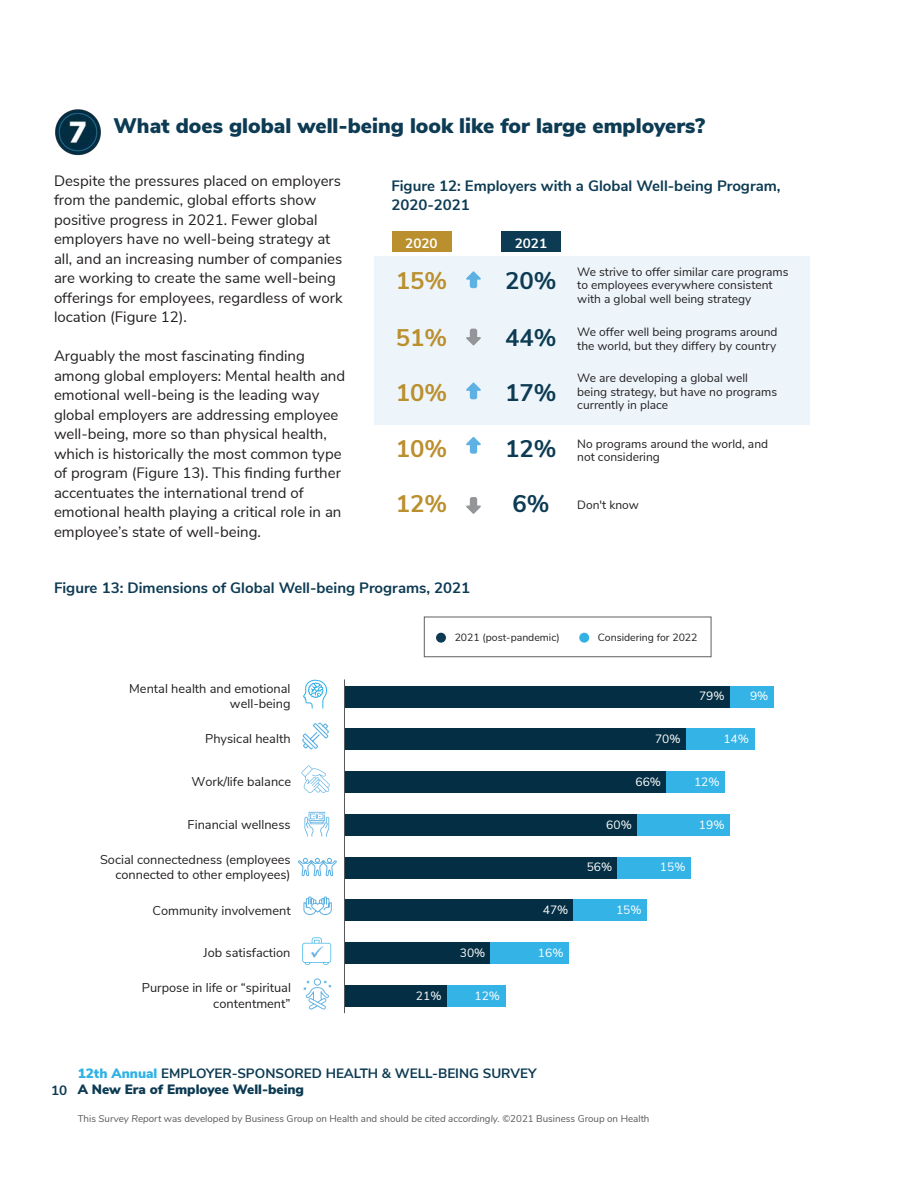
<style>
.page{position:relative;width:918px;height:1188px;background:#fff}
.page>*{position:absolute;margin:0;border:0;box-sizing:border-box;transform-origin:0 0}
.t1{font:700 24px "Nunito Sans";color:#ba8f2e}
.t2{font:700 24px "Nunito Sans";color:#0d3b53}
.subhead2020{font:900 21px "Nunito Sans";color:#0d3b53}
.bodytext2020{font:15px/19.5px "Nunito Sans";color:#231f20}
.FigureName{font:700 15px/19.5px "Nunito Sans";color:#0d3b53}
.t3{font:700 13.5px/16.5px "Nunito Sans";color:#0d3b53}
.t4{font:700 13.5px "Nunito Sans";color:#fff}
.t5{font:700 13.5px "Nunito";color:#0d3b53}
.t6{font:12.75px/15.3px "Nunito Sans";color:#231f20;text-align:right}
.charttextalignright{font:12px/13.5px "Nunito Sans";color:#231f20}
.t7{font:12px "Nunito Sans";color:#fff}
.keytextspaceafter{font:10.5px "Nunito";color:#231f20}
.t8{font:9.75px "Nunito";color:#57585a}
.s1{font-weight:900;color:#30b2e6}
.s2{font-weight:900}
.s3{font-style:italic}
.s4{font-family:"Nunito Sans"}
</style>
<div class="page">
<img style="left:55px;top:109px;width:46px;height:47px">
<div style="left:374px;top:256px;width:436px;height:168px;background:#edf5fb"></div>
<div style="left:392px;top:231px;width:59px;height:21px;background:#ba8f2e"></div>
<div style="left:501px;top:231px;width:60px;height:21px;background:#0d3b53"></div>
<svg style="left:466px;top:271px;width:15px;height:17px"></svg>
<svg style="left:466px;top:329px;width:15px;height:16px"></svg>
<svg style="left:466px;top:497px;width:15px;height:17px"></svg>
<svg style="left:466px;top:382px;width:15px;height:17px"></svg>
<svg style="left:466px;top:437px;width:15px;height:17px"></svg>
<div style="left:424px;top:617px;width:287px;height:40px;border:1px solid #5f605f"></div>
<div style="left:436px;top:633px;width:10px;height:10px;background:#0d3b53;border-radius:50%"></div>
<div style="left:579px;top:633px;width:10px;height:10px;background:#32b1e5;border-radius:50%"></div>
<svg style="left:302px;top:722px;width:27px;height:28px"></svg>
<svg style="left:304px;top:978px;width:27px;height:32px"></svg>
<svg style="left:303px;top:679px;width:25px;height:30px"></svg>
<div style="left:344px;top:686px;width:386px;height:21px;background:#032e43"></div>
<div style="left:730px;top:686px;width:44px;height:21px;background:#34b3e7"></div>
<div style="left:344px;top:729px;width:342px;height:21px;background:#032e43"></div>
<div style="left:686px;top:729px;width:68px;height:21px;background:#34b3e7"></div>
<div style="left:344px;top:771px;width:323px;height:22px;background:#032e43"></div>
<div style="left:667px;top:771px;width:58px;height:22px;background:#34b3e7"></div>
<div style="left:344px;top:814px;width:293px;height:22px;background:#032e43"></div>
<div style="left:637px;top:814px;width:93px;height:22px;background:#34b3e7"></div>
<div style="left:344px;top:857px;width:274px;height:21px;background:#032e43"></div>
<div style="left:618px;top:857px;width:73px;height:21px;background:#34b3e7"></div>
<div style="left:344px;top:900px;width:230px;height:21px;background:#032e43"></div>
<div style="left:574px;top:900px;width:73px;height:21px;background:#34b3e7"></div>
<div style="left:344px;top:943px;width:147px;height:21px;background:#032e43"></div>
<div style="left:491px;top:943px;width:78px;height:21px;background:#34b3e7"></div>
<div style="left:344px;top:985px;width:103px;height:22px;background:#032e43"></div>
<div style="left:447px;top:985px;width:59px;height:22px;background:#34b3e7"></div>
<hr style="left:344px;top:679px;width:1px;height:334px;background:#57585a">
<svg style="left:298px;top:858px;width:39px;height:19px"></svg>
<svg style="left:303px;top:896px;width:29px;height:19px"></svg>
<svg style="left:301px;top:765px;width:29px;height:28px"></svg>
<svg style="left:304px;top:812px;width:25px;height:25px"></svg>
<svg style="left:302px;top:937px;width:29px;height:28px"></svg>
<p class="subhead2020" style="left:113px;top:111px;width:593px">What does global well-being look like for large employers?</p>
<p class="bodytext2020" style="left:54px;top:170px;width:290px">Despite the pressures placed on employers from the pandemic, global efforts show positive progress in 2021. Fewer global employers have no well-being strategy at all, and an increasing number of companies are working to create the same well-being offerings for employees, regardless of work location (Figure 12).</p>
<p class="bodytext2020" style="left:54px;top:346px;width:293px">Arguably the most fascinating finding among global employers: Mental health and emotional well-being is the leading way global employers are addressing employee well-being, more so than physical health, which is historically the most common type of program (Figure 13). This finding further accentuates the international trend of emotional health playing a critical role in an employee’s state of well-being.</p>
<p class="FigureName" style="left:391px;top:175px;width:391px">Figure 12: Employers with a Global Well-being Program,<br>2020-2021</p>
<p class="t4" style="left:405px;top:234px;width:34px">2020</p>
<p class="t4" style="left:515px;top:234px;width:34px">2021</p>
<p class="charttextalignright" style="left:577px;top:264px;width:213px">We strive to offer similar care programs to employees everywhere consistent with a global well being strategy</p>
<p class="charttextalignright" style="left:577px;top:325px;width:202px">We offer well being programs around the world, but they differy by country</p>
<p class="charttextalignright" style="left:577px;top:371px;width:201px">We are developing a global well being strategy, but have no programs currently in place</p>
<p class="t1" style="left:396px;top:263px;width:53px">15%</p>
<p class="t1" style="left:396px;top:320px;width:53px">51%</p>
<p class="t1" style="left:396px;top:375px;width:53px">10%</p>
<p class="t2" style="left:505px;top:263px;width:53px">20%</p>
<p class="t2" style="left:505px;top:320px;width:53px">44%</p>
<p class="t2" style="left:505px;top:375px;width:53px">17%</p>
<p class="charttextalignright" style="left:577px;top:436px;width:192px">No programs around the world, and not considering</p>
<p class="charttextalignright" style="left:577px;top:497px;width:63px">Don't know</p>
<p class="t1" style="left:396px;top:431px;width:53px">10%</p>
<p class="t1" style="left:396px;top:486px;width:53px">12%</p>
<p class="t2" style="left:505px;top:431px;width:53px">12%</p>
<p class="t2" style="left:512px;top:486px;width:39px">6%</p>
<p class="FigureName" style="left:54px;top:577px;width:418px">Figure 13: Dimensions of Global Well-being Programs, 2021</p>
<p class="keytextspaceafter" style="left:455px;top:629px;width:107px">2021 (post-pandemic)</p>
<p class="keytextspaceafter" style="left:598px;top:629px;width:101px">Considering for 2022</p>
<p class="t6" style="left:129px;top:680px;width:163px">Mental health and emotional well-being</p>
<p class="t6" style="left:205px;top:731px;width:87px">Physical health</p>
<p class="t6" style="left:191px;top:773px;width:101px">Work/life balance</p>
<p class="t6" style="left:188px;top:816px;width:104px">Financial wellness</p>
<p class="t6" style="left:100px;top:851px;width:192px">Social connectedness (employees connected to other employees)</p>
<p class="t6" style="left:153px;top:902px;width:140px">Community involvement</p>
<p class="t6" style="left:204px;top:944px;width:88px">Job satisfaction</p>
<p class="t6" style="left:142px;top:980px;width:151px">Purpose in life or “spiritual contentment”</p>
<p class="t7" style="left:416px;top:987px;width:27px">21%</p>
<p class="t7" style="left:460px;top:944px;width:27px">30%</p>
<p class="t7" style="left:475px;top:987px;width:27px">12%</p>
<p class="t7" style="left:543px;top:901px;width:27px">47%</p>
<p class="t7" style="left:538px;top:944px;width:27px">16%</p>
<p class="t7" style="left:699px;top:687px;width:27px">79%</p>
<p class="t7" style="left:750px;top:687px;width:20px">9%</p>
<p class="t7" style="left:655px;top:730px;width:27px">70%</p>
<p class="t7" style="left:636px;top:773px;width:27px">66%</p>
<p class="t7" style="left:606px;top:816px;width:27px">60%</p>
<p class="t7" style="left:587px;top:859px;width:27px">56%</p>
<p class="t7" style="left:660px;top:859px;width:27px">15%</p>
<p class="t7" style="left:723px;top:730px;width:27px">14%</p>
<p class="t7" style="left:694px;top:773px;width:27px">12%</p>
<p class="t7" style="left:699px;top:816px;width:27px">19%</p>
<p class="t7" style="left:616px;top:901px;width:27px">15%</p>
<p class="t5" style="left:51px;top:1080px;width:18px">10</p>
<p class="t3" style="left:78px;top:1064px;width:460px"><span class="s1">12th Annual</span> EMPLOYER-SPONSORED HEALTH &amp; WELL-BEING SURVEY<br><span class="s2">A New Era of Employee Well-being</span></p>
<p class="t8" style="left:78px;top:1112px;width:573px">This <span class="s3">Survey Report</span> was developed by Business Group on Health and should <span class="s3">be cited accordingly.</span> <span class="s4">©2021 Business Group on Health</span></p>
</div>
